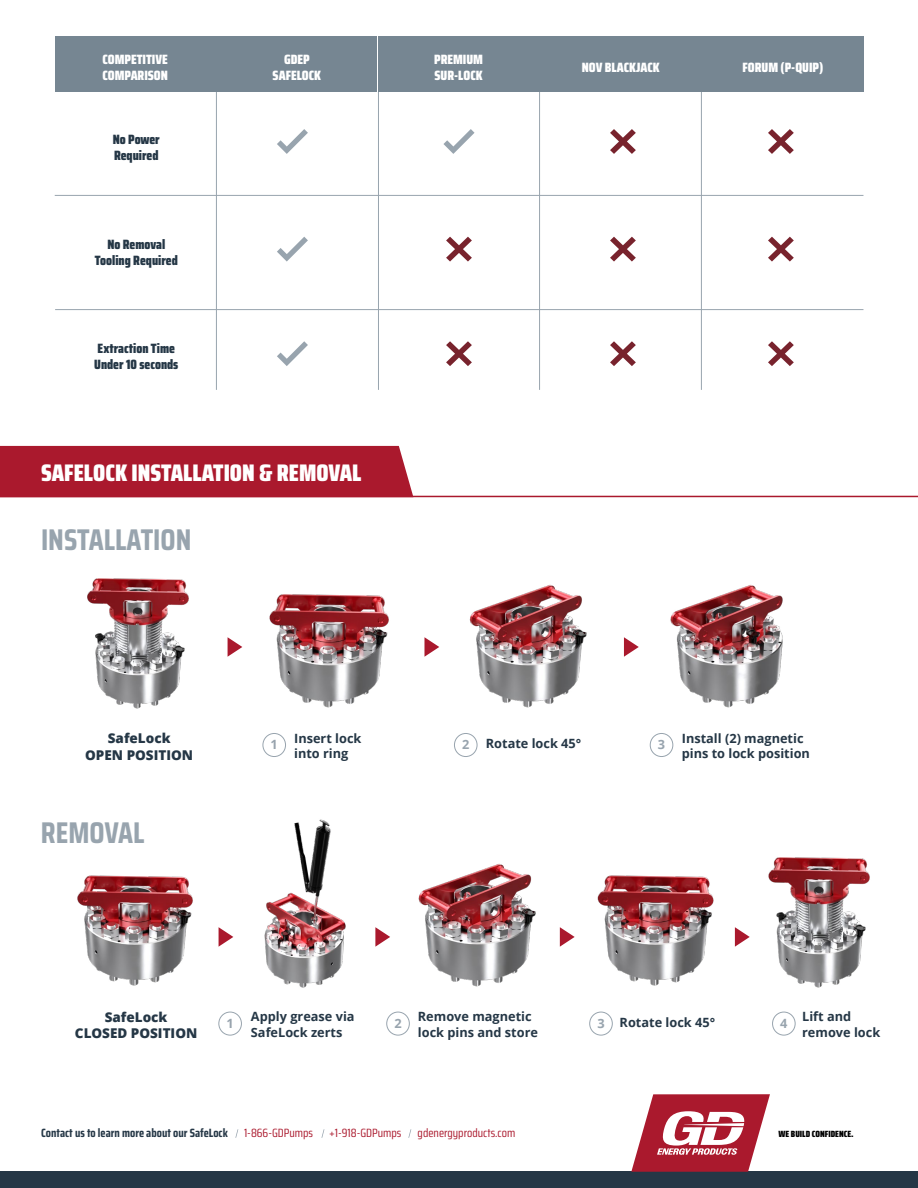
<style>
.page{position:relative;width:918px;height:1188px;background:#fff}
.page>*{position:absolute;margin:0;border:0;box-sizing:border-box;transform-origin:0 0}
.t1{font:700 30px "Saira Condensed";color:#98a4ae}
.t2{font:900 24px "Saira Condensed";color:#fff}
.t3{font:900 13.5px/16.2px "Saira Condensed";color:#fff}
.t4{font:900 13.5px/16.2px "Saira Condensed";color:#253746}
.t5{font:800 13.5px/16.2px "Open Sans";color:#253746;text-align:center}
.t6{font:700 12.75px/15.3px "Open Sans";color:#253746}
.t7{font:700 12.75px "Open Sans";color:#98a4ae}
.t8{font:12px "Saira Condensed";color:#aa192d}
.t9{font:700 12px "Saira Condensed";color:#253746}
.t10{font:900 9px "Saira Condensed";color:#000}
</style>
<div class="page">
<hr style="left:55px;top:195px;width:808px;height:1px;background:#98a4ae">
<hr style="left:55px;top:309px;width:808px;height:1px;background:#98a4ae">
<hr style="left:539px;top:92px;width:1px;height:298px;background:#98a4ae">
<hr style="left:701px;top:92px;width:1px;height:298px;background:#98a4ae">
<hr style="left:378px;top:92px;width:1px;height:298px;background:#98a4ae">
<hr style="left:216px;top:92px;width:1px;height:298px;background:#98a4ae">
<div style="left:0;top:446px;width:413px;height:50px;background:#aa192d"></div>
<img style="left:77px;top:875px;width:116px;height:111px">
<img style="left:418px;top:863px;width:118px;height:124px">
<img style="left:469px;top:584px;width:118px;height:124px">
<img style="left:269px;top:594px;width:120px;height:114px">
<img style="left:670px;top:585px;width:113px;height:123px">
<img style="left:597px;top:875px;width:117px;height:111px">
<img style="left:768px;top:857px;width:102px;height:131px">
<img style="left:87px;top:578px;width:102px;height:131px">
<img style="left:264px;top:819px;width:82px;height:169px">
<div style="left:55px;top:37px;width:161px;height:55px;background:#768692"></div>
<div style="left:216px;top:37px;width:161px;height:55px;background:#768692"></div>
<div style="left:378px;top:37px;width:161px;height:55px;background:#768692"></div>
<div style="left:540px;top:37px;width:162px;height:55px;background:#768692"></div>
<div style="left:702px;top:37px;width:161px;height:55px;background:#768692"></div>
<svg style="left:228px;top:637px;width:14px;height:20px"></svg>
<svg style="left:219px;top:927px;width:14px;height:20px"></svg>
<svg style="left:375px;top:927px;width:15px;height:20px"></svg>
<svg style="left:560px;top:927px;width:15px;height:20px"></svg>
<svg style="left:735px;top:927px;width:15px;height:20px"></svg>
<svg style="left:624px;top:637px;width:15px;height:20px"></svg>
<svg style="left:424px;top:637px;width:15px;height:20px"></svg>
<svg style="left:277px;top:237px;width:31px;height:25px"></svg>
<svg style="left:277px;top:341px;width:31px;height:25px"></svg>
<svg style="left:277px;top:129px;width:31px;height:25px"></svg>
<svg style="left:443px;top:129px;width:32px;height:25px"></svg>
<svg style="left:446px;top:237px;width:26px;height:25px"></svg>
<svg style="left:610px;top:237px;width:26px;height:25px"></svg>
<svg style="left:610px;top:129px;width:26px;height:25px"></svg>
<svg style="left:768px;top:237px;width:26px;height:25px"></svg>
<svg style="left:768px;top:129px;width:26px;height:25px"></svg>
<svg style="left:446px;top:341px;width:26px;height:25px"></svg>
<svg style="left:610px;top:341px;width:26px;height:25px"></svg>
<svg style="left:768px;top:341px;width:26px;height:25px"></svg>
<div style="left:0;top:1172px;width:918px;height:16px;background:#253746"></div>
<hr style="left:0;top:496px;width:918px;height:1px;background:#aa192d">
<div style="left:263px;top:733px;width:23px;height:24px;border:1px solid #98a4ae;border-radius:50%"></div>
<div style="left:454px;top:733px;width:23px;height:24px;border:1px solid #98a4ae;border-radius:50%"></div>
<div style="left:386px;top:1012px;width:24px;height:23px;border:1px solid #98a4ae;border-radius:50%"></div>
<div style="left:589px;top:1012px;width:24px;height:23px;border:1px solid #98a4ae;border-radius:50%"></div>
<div style="left:772px;top:1012px;width:24px;height:23px;border:1px solid #98a4ae;border-radius:50%"></div>
<div style="left:650px;top:733px;width:23px;height:24px;border:1px solid #98a4ae;border-radius:50%"></div>
<div style="left:218px;top:1012px;width:24px;height:23px;border:1px solid #98a4ae;border-radius:50%"></div>
<svg style="left:321px;top:1129px;width:3px;height:9px"></svg>
<svg style="left:235px;top:1129px;width:3px;height:9px"></svg>
<svg style="left:408px;top:1129px;width:3px;height:9px"></svg>
<svg style="left:631px;top:1094px;width:139px;height:78px"></svg>
<p class="t3" style="left:102px;top:51px;width:67px">COMPETITIVE<br>COMPARISON</p>
<p class="t3" style="left:273px;top:51px;width:50px;text-align:center">GDEP<br>SAFELOCK</p>
<p class="t3" style="left:434px;top:51px;width:50px">PREMIUM<br>SUR-LOCK</p>
<p class="t3" style="left:582px;top:59px;width:79px">NOV BLACKJACK</p>
<p class="t3" style="left:743px;top:59px;width:82px">FORUM (P-QUIP)</p>
<p class="t4" style="left:113px;top:131px;width:49px">No Power<br>Required</p>
<p class="t4" style="left:95px;top:236px;width:85px;text-align:center">No Removal<br>Tooling Required</p>
<p class="t4" style="left:94px;top:340px;width:86px">Extraction Time<br>Under 10 seconds</p>
<h2 class="t2" style="left:41px;top:454px;width:322px">SAFELOCK INSTALLATION &amp; REMOVAL</h2>
<h1 class="t1" style="left:41px;top:516px;width:152px">INSTALLATION</h1>
<p class="t5" style="left:85px;top:730px;width:109px">SafeLock<br>OPEN POSITION</p>
<p class="t7" style="left:271px;top:735px;width:9px">1</p>
<p class="t7" style="left:462px;top:735px;width:9px">2</p>
<p class="t6" style="left:294px;top:730px;width:69px">Insert lock into ring</p>
<p class="t6" style="left:682px;top:730px;width:130px">Install (2) magnetic pins to lock position</p>
<p class="t6" style="left:486px;top:735px;width:97px">Rotate lock 45°</p>
<p class="t7" style="left:658px;top:735px;width:9px">3</p>
<h1 class="t1" style="left:41px;top:810px;width:105px">REMOVAL</h1>
<p class="t5" style="left:75px;top:1008px;width:124px">SafeLock<br>CLOSED POSITION</p>
<p class="t7" style="left:227px;top:1014px;width:9px">1</p>
<p class="t6" style="left:251px;top:1009px;width:105px">Apply grease via<br>SafeLock zerts</p>
<p class="t6" style="left:418px;top:1009px;width:122px">Remove magnetic lock pins and store</p>
<p class="t6" style="left:620px;top:1015px;width:97px">Rotate lock 45°</p>
<p class="t6" style="left:802px;top:1009px;width:80px">Lift and remove lock</p>
<p class="t7" style="left:394px;top:1014px;width:9px">2</p>
<p class="t7" style="left:597px;top:1014px;width:9px">3</p>
<p class="t7" style="left:780px;top:1014px;width:9px">4</p>
<p class="t9" style="left:41px;top:1124px;width:188px">Contact us to learn more about our SafeLock</p>
<p class="t8" style="left:244px;top:1124px;width:70px">1-866-GDPumps</p>
<p class="t8" style="left:329px;top:1124px;width:74px">+1-918-GDPumps</p>
<p class="t8" style="left:418px;top:1124px;width:99px">gdenergyproducts.com</p>
<p class="t10" style="left:778px;top:1127px;width:77px">WE BUILD CONFIDENCE.</p>
</div>
